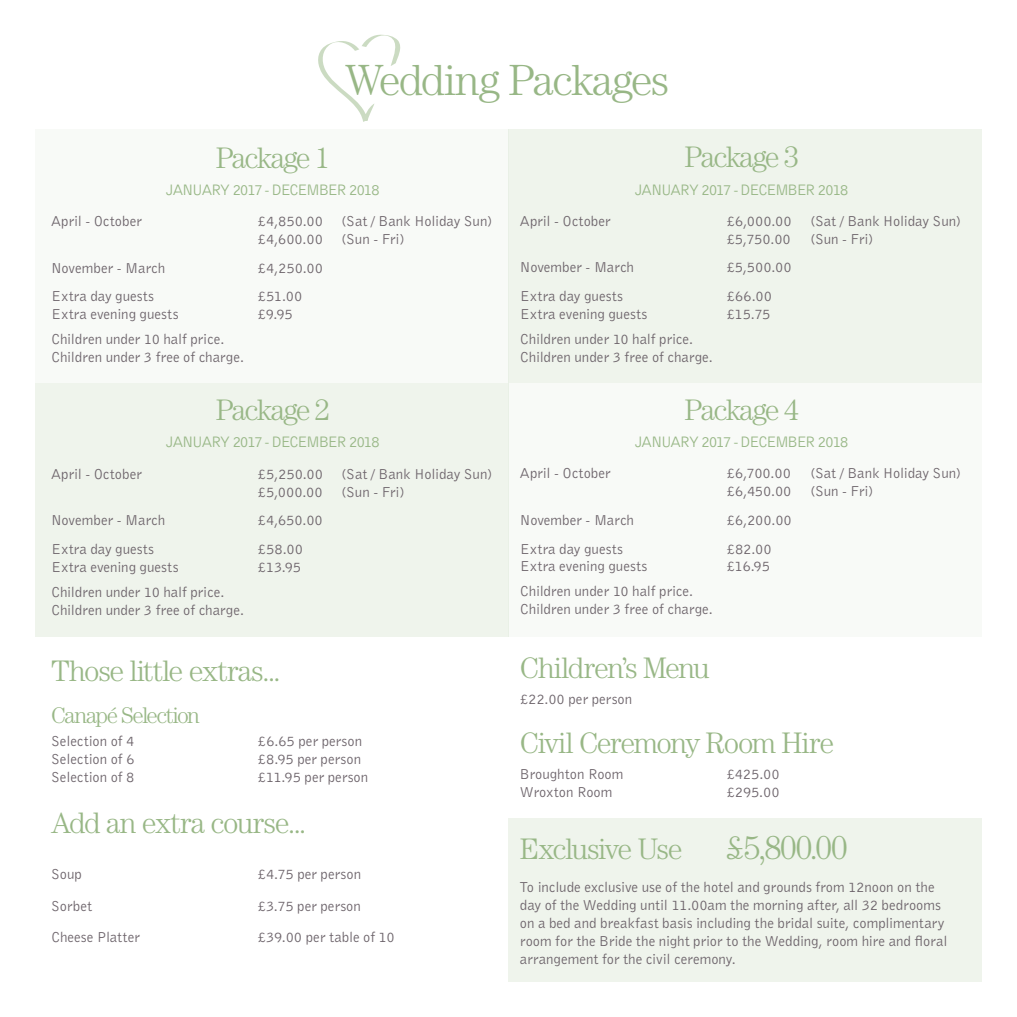
<style>
.page{position:relative;width:1017px;height:1017px;background:#fff}
.page>*{position:absolute;margin:0;border:0;box-sizing:border-box;transform-origin:0 0}
.t1{font:300 43.75px "Century";letter-spacing:-.04em;color:#98b786}
.t2{font:300 33.25px "Century";color:#98b786}
.t3{font:300 29.75px "Century";letter-spacing:-.05em;color:#98b786}
.t4{font:300 22.75px "Century";letter-spacing:-.06em;color:#98b786}
.t5{font:15.75px "Bell Gothic BT";letter-spacing:-.1em;color:#98b786}
.t6{font:14.88px/17.8px "Bell Gothic BT";letter-spacing:-.005em;color:#6d646b}
</style>
<div class="page">
<svg style="left:318px;top:34px;width:83px;height:88px"></svg>
<div style="left:35px;top:130px;width:473px;height:253px;background:#f8faf7"></div>
<div style="left:508px;top:383px;width:474px;height:253px;background:#f8faf7"></div>
<div style="left:508px;top:130px;width:474px;height:253px;background:#eff4ec"></div>
<div style="left:35px;top:383px;width:473px;height:253px;background:#eff4ec"></div>
<div style="left:508px;top:818px;width:474px;height:164px;background:#eff4ec"></div>
<h1 class="t1" style="left:346px;top:55px;width:325px">Wedding Packages</h1>
<h3 class="t3" style="left:216px;top:140px;width:116px">Package 1</h3>
<p class="t5" style="left:166px;top:180px;width:215px">JANUARY 2017 - DECEMBER 2018</p>
<p class="t6" style="left:51px;top:212px;width:92px">April - October</p>
<p class="t6" style="left:258px;top:212px;width:236px">£4,850.00 (Sat / Bank Holiday Sun) £4,600.00</p>
<p class="t6" style="left:342px;top:230px;width:65px">(Sun - Fri)</p>
<p class="t6" style="left:51px;top:258px;width:116px">November - March</p>
<p class="t6" style="left:258px;top:258px;width:67px">£4,250.00</p>
<p class="t6" style="left:51px;top:287px;width:104px">Extra day guests</p>
<p class="t6" style="left:258px;top:287px;width:46px">£51.00</p>
<p class="t6" style="left:51px;top:305px;width:129px">Extra evening guests</p>
<p class="t6" style="left:258px;top:305px;width:37px">£9.95</p>
<p class="t6" style="left:51px;top:330px;width:195px">Children under 10 half price.<br>Children under 3 free of charge.</p>
<h3 class="t3" style="left:216px;top:393px;width:116px">Package 2</h3>
<p class="t5" style="left:166px;top:432px;width:215px">JANUARY 2017 - DECEMBER 2018</p>
<p class="t6" style="left:51px;top:464px;width:92px">April - October</p>
<p class="t6" style="left:258px;top:464px;width:236px">£5,250.00 (Sat / Bank Holiday Sun) £5,000.00</p>
<p class="t6" style="left:342px;top:482px;width:65px">(Sun - Fri)</p>
<p class="t6" style="left:51px;top:511px;width:116px">November - March</p>
<p class="t6" style="left:258px;top:511px;width:67px">£4,650.00</p>
<p class="t6" style="left:51px;top:540px;width:104px">Extra day guests</p>
<p class="t6" style="left:258px;top:540px;width:47px">£58.00</p>
<p class="t6" style="left:51px;top:558px;width:129px">Extra evening guests</p>
<p class="t6" style="left:258px;top:558px;width:45px">£13.95</p>
<p class="t6" style="left:51px;top:582px;width:195px">Children under 10 half price.<br>Children under 3 free of charge.</p>
<h3 class="t3" style="left:51px;top:654px;width:231px">Those little extras...</h3>
<h3 class="t4" style="left:51px;top:703px;width:150px">Canapé Selection</h3>
<p class="t6" style="left:51px;top:732px;width:85px">Selection of 4</p>
<p class="t6" style="left:258px;top:732px;width:106px">£6.65 per person</p>
<p class="t6" style="left:51px;top:750px;width:85px">Selection of 6</p>
<p class="t6" style="left:258px;top:750px;width:105px">£8.95 per person</p>
<p class="t6" style="left:51px;top:768px;width:85px">Selection of 8</p>
<p class="t6" style="left:258px;top:768px;width:112px">£11.95 per person</p>
<h3 class="t3" style="left:51px;top:806px;width:257px">Add an extra course...</h3>
<p class="t6" style="left:51px;top:864px;width:32px">Soup</p>
<p class="t6" style="left:258px;top:864px;width:105px">£4.75 per person</p>
<p class="t6" style="left:51px;top:897px;width:42px">Sorbet</p>
<p class="t6" style="left:258px;top:897px;width:105px">£3.75 per person</p>
<p class="t6" style="left:51px;top:928px;width:90px">Cheese Platter</p>
<p class="t6" style="left:258px;top:928px;width:139px">£39.00 per table of 10</p>
<h3 class="t3" style="left:685px;top:140px;width:116px">Package 3</h3>
<p class="t5" style="left:635px;top:180px;width:215px">JANUARY 2017 - DECEMBER 2018</p>
<p class="t6" style="left:520px;top:212px;width:92px">April - October</p>
<p class="t6" style="left:726px;top:212px;width:67px">£6,000.00</p>
<p class="t6" style="left:810px;top:212px;width:152px">(Sat / Bank Holiday Sun)</p>
<p class="t6" style="left:726px;top:229px;width:66px">£5,750.00</p>
<p class="t6" style="left:810px;top:229px;width:65px">(Sun - Fri)</p>
<p class="t6" style="left:520px;top:258px;width:116px">November - March</p>
<p class="t6" style="left:726px;top:258px;width:67px">£5,500.00</p>
<p class="t6" style="left:520px;top:287px;width:104px">Extra day guests</p>
<p class="t6" style="left:726px;top:287px;width:47px">£66.00</p>
<p class="t6" style="left:520px;top:305px;width:129px">Extra evening guests</p>
<p class="t6" style="left:726px;top:305px;width:46px">£15.75</p>
<p class="t6" style="left:520px;top:329px;width:195px">Children under 10 half price.<br>Children under 3 free of charge.</p>
<h3 class="t3" style="left:685px;top:392px;width:116px">Package 4</h3>
<p class="t5" style="left:635px;top:432px;width:215px">JANUARY 2017 - DECEMBER 2018</p>
<p class="t6" style="left:520px;top:464px;width:92px">April - October</p>
<p class="t6" style="left:726px;top:464px;width:66px">£6,700.00</p>
<p class="t6" style="left:810px;top:464px;width:152px">(Sat / Bank Holiday Sun)</p>
<p class="t6" style="left:726px;top:482px;width:67px">£6,450.00</p>
<p class="t6" style="left:810px;top:482px;width:65px">(Sun - Fri)</p>
<p class="t6" style="left:520px;top:511px;width:116px">November - March</p>
<p class="t6" style="left:726px;top:511px;width:67px">£6,200.00</p>
<p class="t6" style="left:520px;top:539px;width:104px">Extra day guests</p>
<p class="t6" style="left:726px;top:539px;width:47px">£82.00</p>
<p class="t6" style="left:520px;top:557px;width:129px">Extra evening guests</p>
<p class="t6" style="left:726px;top:557px;width:45px">£16.95</p>
<p class="t6" style="left:520px;top:582px;width:195px">Children under 10 half price.<br>Children under 3 free of charge.</p>
<h3 class="t3" style="left:520px;top:650px;width:191px">Children’s Menu</h3>
<p class="t6" style="left:520px;top:690px;width:114px">£22.00 per person</p>
<h3 class="t3" style="left:520px;top:726px;width:316px">Civil Ceremony Room Hire</h3>
<p class="t6" style="left:520px;top:765px;width:105px">Broughton Room</p>
<p class="t6" style="left:726px;top:765px;width:55px">£425.00</p>
<p class="t6" style="left:520px;top:783px;width:94px">Wroxton Room</p>
<p class="t6" style="left:726px;top:783px;width:55px">£295.00</p>
<h3 class="t3" style="left:520px;top:832px;width:164px">Exclusive Use</h3>
<h2 class="t2" style="left:726px;top:829px;width:123px">£5,800.00</h2>
<p class="t6" style="left:520px;top:878px;width:429px">To include exclusive use of the hotel and grounds from 12noon on the day of the Wedding until 11.00am the morning after, all 32 bedrooms on a bed and breakfast basis including the bridal suite, complimentary room for the Bride the night prior to the Wedding, room hire and floral arrangement for the civil ceremony.</p>
</div>
